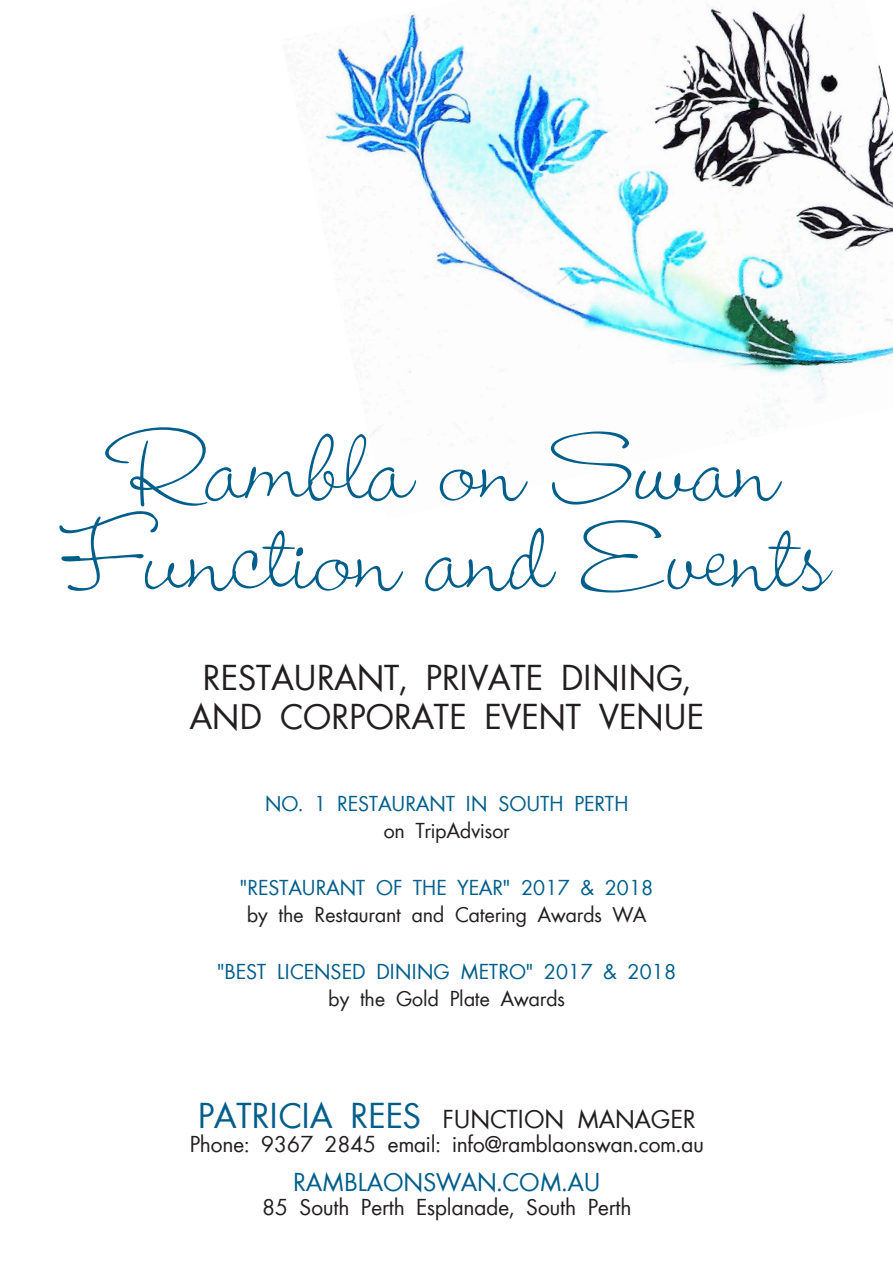
<style>
.page{position:relative;width:893px;height:1263px;background:#fff}
.page>*{position:absolute;margin:0;border:0;box-sizing:border-box;transform-origin:0 0}
.t1{font:130.5px "Dagobert";color:#005e8b}
.t2{font:37.5px/39px "Brillant";color:#231f20;text-align:center}
.t3{font:27px "Brillant";color:#231f20}
.t4{font:27px "Brillant";color:#005e8b}
.t5{font:24px "Brillant";color:#231f20}
.t6{font:22.5px "Brillant";color:#005e8b}
.t7{font:22.5px "Brillant";color:#231f20}
.s1{font-size:37.5px;color:#005e8b}
</style>
<div class="page">
<img style="left:287px;top:1px;width:606px;height:444px">
<h1 class="t1" style="left:115px;top:397px;width:665px">Rambla on Swan</h1>
<h1 class="t1" style="left:63px;top:487px;width:768px">Function and Events</h1>
<h2 class="t2" style="left:189px;top:659px;width:515px">RESTAURANT, PRIVATE DINING,<br>AND CORPORATE EVENT VENUE</h2>
<p class="t6" style="left:265px;top:792px;width:365px">NO. 1 RESTAURANT IN SOUTH PERTH</p>
<p class="t7" style="left:383px;top:819px;width:128px">on TripAdvisor</p>
<p class="t6" style="left:240px;top:876px;width:414px">“RESTAURANT OF THE YEAR” 2017 &amp; 2018</p>
<p class="t7" style="left:247px;top:903px;width:401px">by the Restaurant and Catering Awards WA</p>
<p class="t6" style="left:217px;top:960px;width:460px">“BEST LICENSED DINING METRO” 2017 &amp; 2018</p>
<p class="t7" style="left:328px;top:987px;width:238px">by the Gold Plate Awards</p>
<p class="t3" style="left:198px;top:1105px;width:499px"><span class="s1">PATRICIA REES</span> FUNCTION MANAGER</p>
<p class="t5" style="left:189px;top:1131px;width:516px">Phone: 9367 2845 email: info@ramblaonswan.com.au</p>
<p class="t4" style="left:293px;top:1168px;width:309px">RAMBLAONSWAN.COM.AU</p>
<p class="t5" style="left:262px;top:1194px;width:371px">85 South Perth Esplanade, South Perth</p>
</div>
